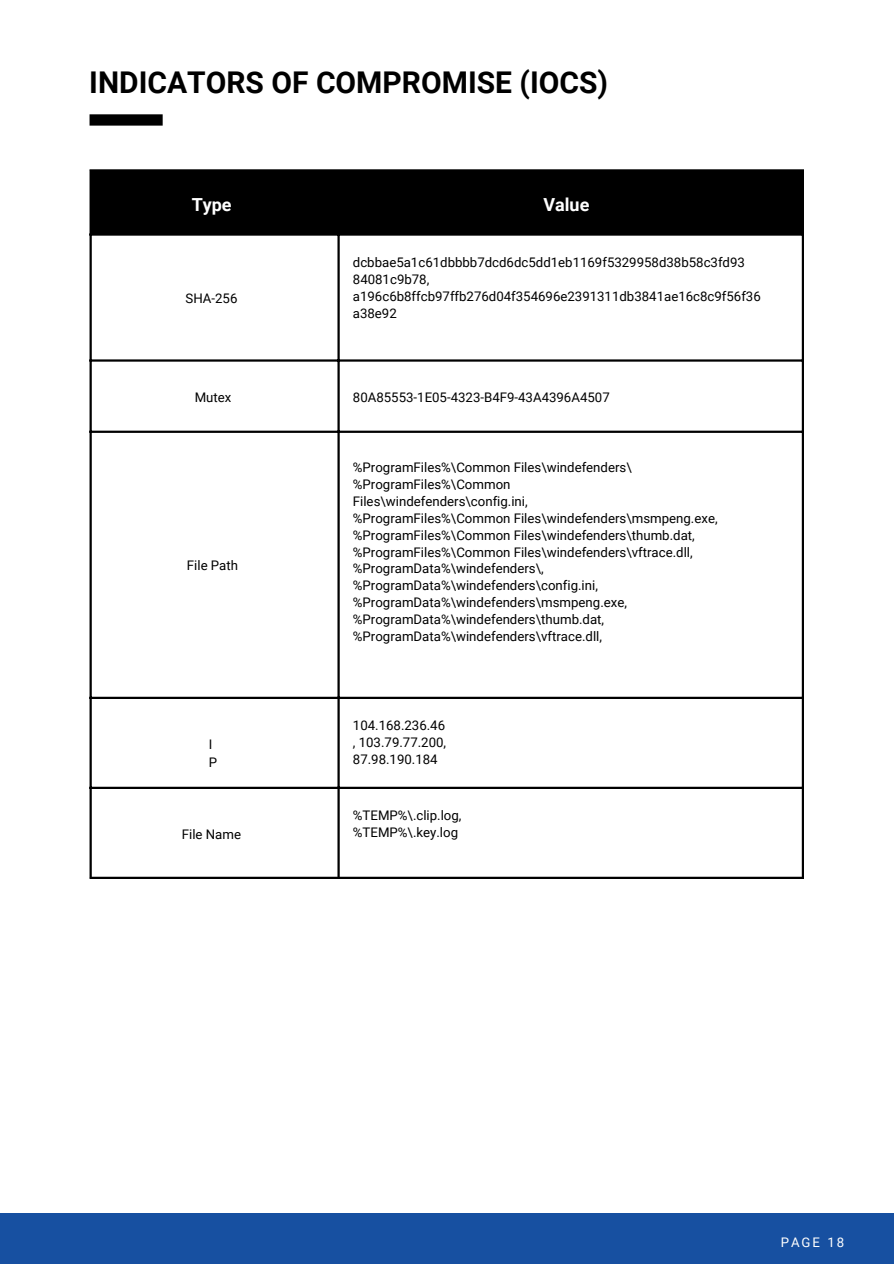
<style>
.page{position:relative;width:894px;height:1264px;background:#fff}
.page>*{position:absolute;margin:0;border:0;box-sizing:border-box;transform-origin:0 0}
.t1{font:700 30px "Roboto";color:#000}
.t2{font:700 18px "Roboto";color:#fff}
.t3{font:13.2px/17px "Roboto";color:#000}
.t4{font:13.2px "Roboto";letter-spacing:.15em;color:#fff}
</style>
<div class="page">
<div style="left:89px;top:114px;width:74px;height:12px;background:#000"></div>
<div style="left:92px;top:171px;width:709px;height:62px;background:#000"></div>
<hr style="left:89px;top:171px;width:3px;height:705px;background:#000">
<hr style="left:337px;top:171px;width:2px;height:705px;background:#000">
<hr style="left:801px;top:171px;width:2px;height:705px;background:#000">
<hr style="left:89px;top:169px;width:714px;height:2px;background:#000">
<hr style="left:89px;top:233px;width:714px;height:3px;background:#000">
<hr style="left:89px;top:359px;width:714px;height:2px;background:#000">
<hr style="left:89px;top:430px;width:714px;height:3px;background:#000">
<hr style="left:89px;top:696px;width:714px;height:3px;background:#000">
<svg style="left:0;top:766px;width:893px;height:497px"></svg>
<h1 class="t1" style="left:89px;top:61px;width:520px">INDICATORS OF COMPROMISE (IOCS)</h1>
<h2 class="t2" style="left:192px;top:192px;width:41px">Type</h2>
<h2 class="t2" style="left:543px;top:192px;width:47px">Value</h2>
<p class="t3" style="left:185px;top:289px;width:53px">SHA-256</p>
<p class="t3" style="left:195px;top:388px;width:38px">Mutex</p>
<p class="t3" style="left:187px;top:556px;width:53px">File Path</p>
<p class="t3" style="left:209px;top:734px;width:10px;line-height:18px">I<br>P</p>
<p class="t3" style="left:182px;top:825px;width:61px">File Name</p>
<p class="t3" style="left:353px;top:253px;width:409px">dcbbae5a1c61dbbbb7dcd6dc5dd1eb1169f5329958d38b58c3fd93<br>84081c9b78, a196c6b8ffcb97ffb276d04f354696e2391311db3841ae16c8c9f56f36 a38e92</p>
<p class="t3" style="left:353px;top:388px;width:258px">80A85553-1E05-4323-B4F9-43A4396A4507</p>
<p class="t3" style="left:353px;top:458px;width:366px">%ProgramFiles%\Common Files\windefenders\ %ProgramFiles%\Common<br>Files\windefenders\config.ini,<br>%ProgramFiles%\Common Files\windefenders\msmpeng.exe, %ProgramFiles%\Common Files\windefenders\thumb.dat, %ProgramFiles%\Common Files\windefenders\vftrace.dll, %ProgramData%\windefenders\, %ProgramData%\windefenders\config.ini, %ProgramData%\windefenders\msmpeng.exe, %ProgramData%\windefenders\thumb.dat, %ProgramData%\windefenders\vftrace.dll,</p>
<p class="t3" style="left:353px;top:716px;width:95px;text-align:justify">104.168.236.46 , 103.79.77.200, 87.98.190.184</p>
<p class="t3" style="left:353px;top:806px;width:110px">%TEMP%\.clip.log, %TEMP%\.key.log</p>
<p class="t4" style="left:780px;top:1232px;width:65px">PAGE 18</p>
</div>
